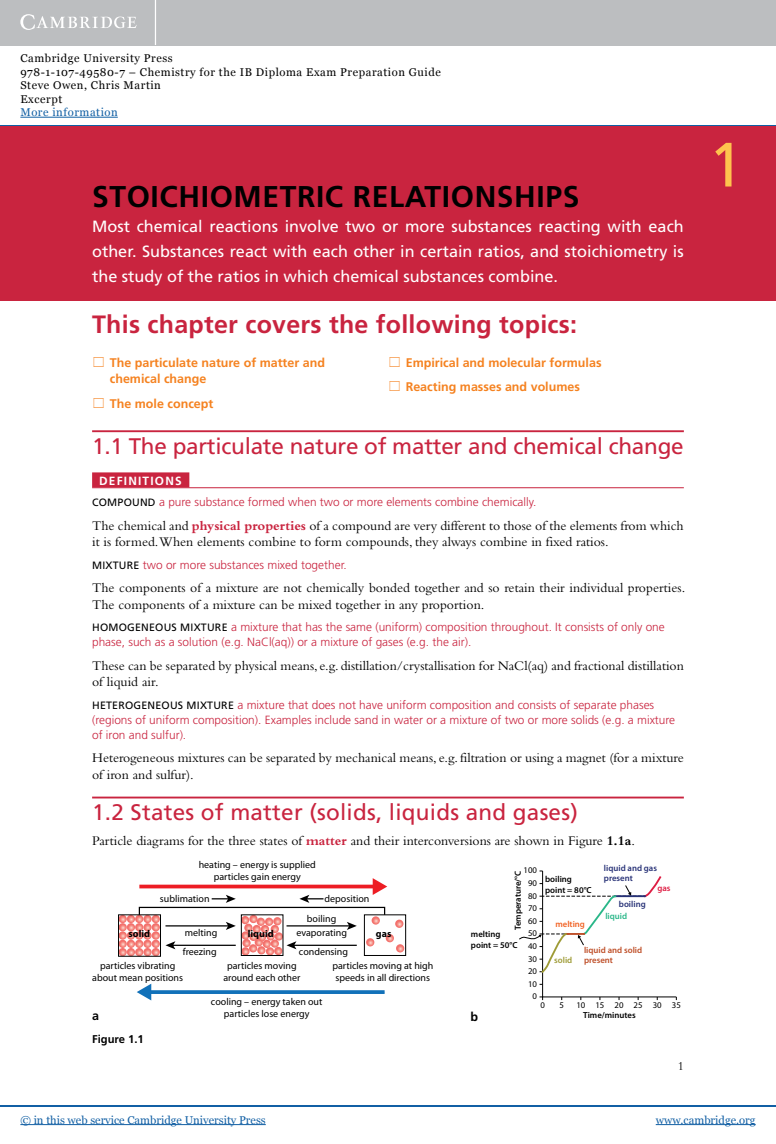
<style>
.page{position:relative;width:776px;height:1144px;background:#fff}
.page>*{position:absolute;margin:0;border:0;box-sizing:border-box;transform-origin:0 0}
.t1{font:62.5px "Frutiger";color:#fec34e}
.t2{font:700 30px "Frutiger";letter-spacing:.02em;color:#000}
.t3{font:700 25px "Frutiger";letter-spacing:.01em;color:#c9243f}
.t4{font:22.5px "Frutiger";letter-spacing:-.01em;color:#c9243f}
.t5{font:22.5px "Frutiger";letter-spacing:.01em;color:#c9243f}
.t6{font:16.25px/25px "Frutiger";color:#fff;text-align:justify}
.t7{font:13.75px/16.2px "Bembo";color:#000}
.t8{font:700 12.5px/16.2px "Frutiger";color:#f58220}
.t9{font:700 12.5px "Frutiger";color:#000}
.t10{font:12.5px "Bembo";color:#000}
.t11{font:300 11.88px/15px "Frutiger";color:#c9243f}
.t12{font:11.25px/13.4px "Georgia";letter-spacing:.05em;color:#000}
.t13{font:11.25px "Georgia";color:#115fa4}
.t14{font:11.25px "Georgia";letter-spacing:.05em;color:#115fa4}
.t15{font:700 11.25px "Frutiger";color:#000}
.t16{font:10px/12px "Myriad Pro";color:#000;text-align:center}
.t17{font:700 10px "Myriad Pro";color:#000}
.t18{font:600 8.75px/10.5px "Myriad Pro";color:#000}
.t19{font:8.75px "Myriad Pro";color:#000}
.t20{font:600 8.75px/10.5px "Myriad Pro";color:#283277}
.t21{font:600 8.75px/10.5px "Myriad Pro";color:#be4e27}
.t22{font:600 8.75px "Myriad Pro";color:#f16122}
.t23{font:600 8.75px "Myriad Pro";color:#2ab789}
.t24{font:600 8.75px "Myriad Pro";color:#9e9b36}
.t25{font:600 8.75px "Myriad Pro";color:#de1d43}
.s1{font-weight:700;color:#fff}
.s2{font-weight:400;font-size:10.62px;color:#000}
.s3{font-weight:700;color:#c9243f}
.s4{font-weight:700}
</style>
<div class="page">
<div style="left:0;top:0;width:776px;height:45px;background:#bcbec0"></div>
<hr style="left:155px;top:0;width:1px;height:45px;background:#fff">
<svg style="left:20px;top:14px;width:117px;height:16px"></svg>
<hr style="left:20px;top:117px;width:98px;height:1px;background:#115fa4">
<hr style="left:0;top:125px;width:776px;height:1px;background:#115fa4">
<hr style="left:0;top:1104px;width:776px;height:1px;background:#115fa4">
<hr style="left:20px;top:1124px;width:246px;height:1px;background:#115fa4">
<hr style="left:656px;top:1124px;width:100px;height:1px;background:#115fa4">
<hr style="left:92px;top:430px;width:592px;height:2px;background:#c9243f">
<div style="left:92px;top:472px;width:97px;height:15px;background:#c9243f"></div>
<hr style="left:92px;top:487px;width:592px;height:1px;background:#c9243f">
<hr style="left:92px;top:796px;width:592px;height:2px;background:#c9243f">
<div style="left:0;top:126px;width:776px;height:174px;background:#c9243f"></div>
<hr style="left:149px;top:990px;width:236px;height:3px;background:#1171b9">
<svg style="left:137px;top:984px;width:14px;height:16px"></svg>
<svg style="left:118px;top:878px;width:288px;height:78px"></svg>
<svg style="left:519px;top:870px;width:158px;height:129px"></svg>
<p class="t12" style="left:20px;top:51px;width:422px">Cambridge University Press<br>978-1-107-49580-7 – Chemistry for the IB Diploma Exam Preparation Guide Steve Owen, Chris Martin<br>Excerpt</p>
<p class="t14" style="left:20px;top:104px;width:99px">More information</p>
<h2 class="t2" style="left:92px;top:179px;width:489px">STOICHIOMETRIC RELATIONSHIPS</h2>
<p class="t6" style="left:92px;top:214px;width:593px">Most chemical reactions involve two or more substances reacting with each other. Substances react with each other in certain ratios, and stoichiometry is the study of the ratios in which chemical substances combine.</p>
<h3 class="t3" style="left:92px;top:309px;width:487px">This chapter covers the following topics:</h3>
<p class="t8" style="left:110px;top:354px;width:217px">The particulate nature of matter and chemical change</p>
<p class="t8" style="left:110px;top:395px;width:105px">The mole concept</p>
<p class="t8" style="left:406px;top:350px;width:197px;line-height:24.4px">Empirical and molecular formulas<br>Reacting masses and volumes</p>
<h3 class="t4" style="left:92px;top:432px;width:593px">1.1 The particulate nature of matter and chemical change</h3>
<p class="t11" style="left:92px;top:470px;width:446px;line-height:21px;text-indent:7px"><span class="s1">DEFINITIONS<br></span><span class="s2">COMPOUND</span> a pure substance formed when two or more elements combine chemically.</p>
<p class="t7" style="left:92px;top:517px;width:593px">The chemical and <span class="s3">physical properties</span> of a compound are very different to those of the elements from which it is formed.When elements combine to form compounds, they always combine in fixed ratios.</p>
<p class="t11" style="left:92px;top:557px;width:256px"><span class="s2">MIXTURE</span> two or more substances mixed together.</p>
<p class="t7" style="left:92px;top:579px;width:595px">The components of a mixture are not chemically bonded together and so retain their individual properties.<br>The components of a mixture can be mixed together in any proportion.</p>
<p class="t11" style="left:92px;top:619px;width:574px"><span class="s2">HOMOGENEOUS MIXTURE</span> a mixture that has the same (uniform) composition throughout. It consists of only one phase, such as a solution (e.g. NaCl(aq)) or a mixture of gases (e.g. the air).</p>
<p class="t7" style="left:92px;top:657px;width:593px">These can be separated by physical means, e.g. distillation/crystallisation for NaCl(aq) and fractional distillation of liquid air.</p>
<p class="t11" style="left:92px;top:697px;width:585px"><span class="s2">HETEROGENEOUS MIXTURE</span> a mixture that does not have uniform composition and consists of separate phases (regions of uniform composition). Examples include sand in water or a mixture of two or more solids (e.g. a mixture of iron and sulfur).</p>
<p class="t7" style="left:92px;top:749px;width:593px">Heterogeneous mixtures can be separated by mechanical means, e.g. filtration or using a magnet (for a mixture of iron and sulfur).</p>
<h3 class="t5" style="left:92px;top:798px;width:487px">1.2 States of matter (solids, liquids and gases)</h3>
<p class="t7" style="left:92px;top:832px;width:544px">Particle diagrams for the three states of <span class="s3">matter</span> and their interconversions are shown in Figure <span class="s4">1.1a</span>.</p>
<p class="t16" style="left:199px;top:858px;width:119px">heating – energy is supplied particles gain energy</p>
<p class="t16" style="left:160px;top:892px;width:51px">sublimation</p>
<p class="t16" style="left:183px;top:922px;width:36px;line-height:19.5px;text-align:left">melting freezing</p>
<p class="t16" style="left:92px;top:959px;width:92px">particles vibrating about mean positions</p>
<p class="t16" style="left:223px;top:959px;width:78px">particles moving around each other</p>
<p class="t16" style="left:211px;top:995px;width:113px">cooling – energy taken out particles lose energy</p>
<p class="t20" style="left:604px;top:862px;width:55px">liquid and gas present</p>
<p class="t20" style="left:619px;top:897px;width:28px">boiling</p>
<p class="t19" style="left:524px;top:864px;width:15px">100</p>
<p class="t18" style="left:512px;top:929px;width:61px;rotate:-90deg">Temperature/°C</p>
<p class="t18" style="left:545px;top:873px;width:48px">boiling point = 80°C</p>
<p class="t19" style="left:528px;top:877px;width:10px">90</p>
<p class="t25" style="left:657px;top:882px;width:15px">gas</p>
<p class="t19" style="left:528px;top:890px;width:10px">80</p>
<p class="t16" style="left:325px;top:892px;width:46px">deposition</p>
<p class="t16" style="left:296px;top:922px;width:53px;line-height:19.5px;text-align:left">evaporating condensing</p>
<p class="t19" style="left:528px;top:902px;width:10px">70</p>
<p class="t23" style="left:605px;top:909px;width:23px">liquid</p>
<p class="t16" style="left:307px;top:912px;width:31px">boiling</p>
<p class="t19" style="left:528px;top:915px;width:10px">60</p>
<p class="t22" style="left:555px;top:918px;width:31px">melting</p>
<p class="t17" style="left:129px;top:927px;width:23px">solid</p>
<p class="t17" style="left:248px;top:927px;width:27px">liquid</p>
<p class="t17" style="left:376px;top:927px;width:17px">gas</p>
<p class="t19" style="left:528px;top:927px;width:10px">50</p>
<p class="t18" style="left:471px;top:928px;width:48px">melting point = 50°C</p>
<p class="t19" style="left:528px;top:940px;width:10px">40</p>
<p class="t21" style="left:584px;top:944px;width:60px">liquid and solid present</p>
<p class="t19" style="left:528px;top:953px;width:10px">30</p>
<p class="t24" style="left:554px;top:954px;width:20px">solid</p>
<p class="t16" style="left:332px;top:959px;width:103px">particles moving at high speeds in all directions</p>
<p class="t19" style="left:528px;top:965px;width:10px">20</p>
<p class="t19" style="left:528px;top:978px;width:10px">10</p>
<p class="t19" style="left:533px;top:990px;width:6px">0</p>
<p class="t19" style="left:540px;top:999px;width:6px">0</p>
<p class="t19" style="left:559px;top:999px;width:6px">5</p>
<p class="t19" style="left:576px;top:999px;width:106px">10 15 20 25 30 35</p>
<p class="t9" style="left:92px;top:1008px;width:8px">a</p>
<p class="t9" style="left:471px;top:1008px;width:9px">b</p>
<p class="t18" style="left:583px;top:1009px;width:54px">Time/minutes</p>
<p class="t15" style="left:92px;top:1031px;width:53px">Figure 1.1</p>
<p class="t10" style="left:678px;top:1058px;width:8px">1</p>
<h1 class="t1" style="left:708px;top:128px;width:36px">1</h1>
<p class="t13" style="left:20px;top:1111px;width:247px">© in this web service Cambridge University Press</p>
<p class="t13" style="left:656px;top:1111px;width:101px">www.cambridge.org</p>
</div>
